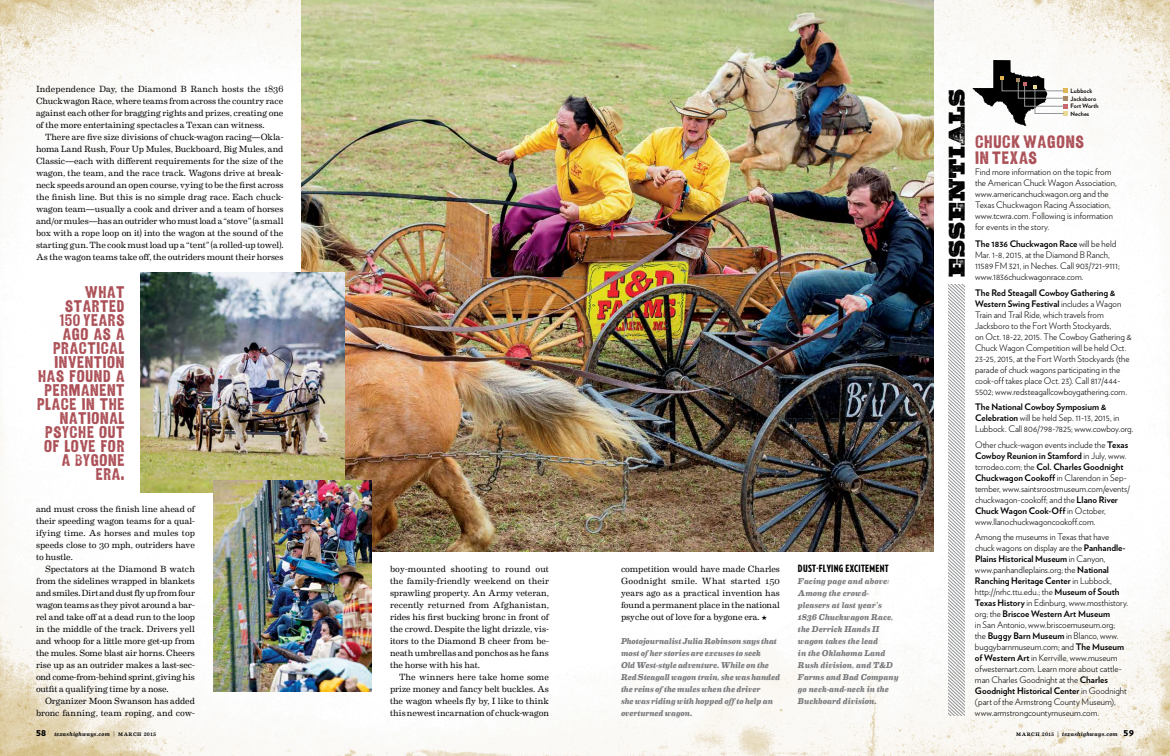
<style>
.page{position:relative;width:1170px;height:756px;background:#fff}
.page>*{position:absolute;margin:0;border:0;box-sizing:border-box;transform-origin:0 0}
.t1{font:22.8px "Gatlin Bold WF";letter-spacing:-.04em;color:#000}
.t2{font:18px/15.5px "Asphaltum WF";letter-spacing:.04em;color:#ac5057}
.t3{font:17px/14px "Asphaltum WF";letter-spacing:.04em;color:#ac5057;text-align:right}
.t4{font:900 10px "Verlag Compressed";letter-spacing:.03em;color:#000}
.t5{font:9px/12px "Eames Century Modern";letter-spacing:-.005em;color:#000;text-align:justify}
.t6{font:300 9px/11px "Verlag";color:#000}
.t7{font:italic 700 8.5px/12px "Eames Century Modern";color:#77787b}
.t8{font:italic 500 6px "Eames Century Modern";letter-spacing:.035em;color:#000}
.t9{font:700 6px/7.7px "Verlag";letter-spacing:.015em;color:#000}
.s1{font-weight:700}
.s2{font-family:"Verlag";font-weight:900;font-style:normal;font-size:8px}
.s3{font-family:"Verlag";font-weight:300;font-style:normal;font-size:5.5px}
.s4{font-style:normal;font-size:5px}
</style>
<div class="page">
<img style="left:0;top:0;width:1170px;height:756px">
<svg style="left:948px;top:284px;width:17px;height:432px"></svg>
<img style="left:302px;top:0;width:631px;height:552px">
<img style="left:140px;top:273px;width:205px;height:220px">
<img style="left:213px;top:480px;width:159px;height:212px">
<svg style="left:973px;top:60px;width:95px;height:66px"></svg>
<p class="t5" style="left:36px;top:82px;width:249px">Independence Day, the Diamond B Ranch hosts the 1836<br>Chuckwagon Race, where teams from across the country race against each other for bragging rights and prizes, creating one of the more entertaining spectacles a Texan can witness.</p>
<p class="t5" style="left:36px;top:130px;width:249px;text-indent:9px">There are five size divisions of chuck-wagon racing—Okla&shy;homa Land Rush, Four Up Mules, Buckboard, Big Mules, and Classic—each with different requirements for the size of the wagon, the team, and the race track. Wagons drive at break&shy;neck speeds around an open course, vying to be the first across the finish line. But this is no simple drag race. Each chuck&shy;wagon team—usually a cook and driver and a team of horses and/or mules—has an outrider who must load a “stove” (a small box with a rope loop on it) into the wagon at the sound of the starting gun. The cook must load up a “tent” (a rolled-up towel).<br>As the wagon teams take off, the outriders mount their horses</p>
<h3 class="t3" style="left:37px;top:286px;width:89px">WHAT<br>STARTED<br>150 YEARS<br>AGO AS A<br>PRACTICAL<br>INVENTION<br>HAS FOUND A<br>PERMANENT<br>PLACE IN THE<br>NATIONAL<br>PSYCHE OUT<br>OF LOVE FOR<br>A BYGONE<br>ERA.</h3>
<p class="t5" style="left:36px;top:502px;width:161px">and must cross the finish line ahead of their speeding wagon teams for a qual&shy;ifying time. As horses and mules top speeds close to 30 mph, outriders have to hustle.</p>
<p class="t5" style="left:36px;top:562px;width:161px;text-indent:9px">Spectators at the Diamond B watch from the sidelines wrapped in blankets and smiles. Dirt and dust fly up from four wagon teams as they pivot around a bar&shy;rel and take off at a dead run to the loop in the middle of the track. Drivers yell and whoop for a little more get-up from the mules. Some blast air horns. Cheers rise up as an outrider makes a last-sec&shy;ond come-from-behind sprint, giving his outfit a qualifying time by a nose.</p>
<p class="t5" style="left:36px;top:694px;width:161px;text-align:right">Organizer Moon Swanson has added bronc fanning, team roping, and cow-</p>
<p class="t5" style="left:390px;top:562px;width:161px">boy-mounted shooting to round out the family-friendly weekend on their sprawling property. An Army veteran, recently returned from Afghanistan, rides his first bucking bronc in front of the crowd. Despite the light drizzle, vis&shy;itors to the Diamond B cheer from be&shy;neath umbrellas and ponchos as he fans the horse with his hat.</p>
<p class="t5" style="left:390px;top:670px;width:161px;text-indent:9px">The winners here take home some prize money and fancy belt buckles. As the wagon wheels fly by, I like to think this newest incarnation of chuck-wagon</p>
<p class="t5" style="left:621px;top:562px;width:160px">competition would have made Charles Goodnight smile. What started 150 years ago as a practical invention has found a permanent place in the national psyche out of love for a bygone era. ★</p>
<p class="t7" style="left:621px;top:634px;width:160px">Photojournalist Julia Robinson says that most of her stories are excuses to seek<br>Old West-style adventure. While on the Red Steagall wagon train, she was handed the reins of the mules when the driver<br>she was riding with hopped off to help an overturned wagon.</p>
<p class="t4" style="left:798px;top:561px;width:91px">DUST-FLYING EXCITEMENT</p>
<p class="t7" style="left:798px;top:574px;width:102px">Facing page and above:<br>Among the crowd&shy;pleasers at last year’s<br>1836 Chuckwagon Race, the Derrick Hands II wagon takes the lead<br>in the Oklahoma Land<br>Rush division, and T&amp;D<br>Farms and Bad Company go neck-and-neck in the<br>Buckboard division.</p>
<h1 class="t1" style="left:949px;top:278px;width:191px;rotate:-90deg">essentials</h1>
<p class="t9" style="left:1071px;top:86px;width:30px">Lubbock<br>Jacksboro<br>Fort Worth<br>Neches</p>
<h2 class="t2" style="left:975px;top:135px;width:110px">CHUCK WAGONS<br>IN TEXAS</h2>
<p class="t6" style="left:975px;top:165px;width:143px">Find more information on the topic from the American Chuck Wagon Association, www.americanchuckwagon.org and the Texas Chuckwagon Racing Association, www.tcwra.com. Following is information for events in the story.</p>
<p class="t6" style="left:975px;top:238px;width:146px"><span class="s1">The 1836 Chuckwagon Race</span> will be held Mar. 1-8, 2015, at the Diamond B Ranch, 11589 FM 321, in Neches. Call 903/721-9111; www.1836chuckwagonrace.com.</p>
<p class="t6" style="left:975px;top:286px;width:158px"><span class="s1">The Red Steagall Cowboy Gathering &amp; Western Swing Festival</span> includes a Wagon Train and Trail Ride, which travels from Jacksboro to the Fort Worth Stockyards,<br>on Oct. 18-22, 2015. The Cowboy Gathering &amp; Chuck Wagon Competition will be held Oct.<br>23-25, 2015, at the Fort Worth Stockyards (the parade of chuck wagons participating in the cook-off takes place Oct. 23). Call 817/444- 5502; www.redsteagallcowboygathering.com.</p>
<p class="t6" style="left:975px;top:401px;width:160px"><span class="s1">The National Cowboy Symposium &amp;<br>Celebration</span> will be held Sep. 11-13, 2015, in<br>Lubbock. Call 806/798-7825; www.cowboy.org.</p>
<p class="t6" style="left:975px;top:438px;width:157px">Other chuck-wagon events include the <span class="s1">Texas Cowboy Reunion in Stamford</span> in July, www. tcrrodeo.com; the <span class="s1">Col. Charles Goodnight Chuckwagon Cookoff</span> in Clarendon in Sep&shy;tember, www.saintsroostmuseum.com/events/ chuckwagon-cookoff; and the <span class="s1">Llano River Chuck Wagon Cook-Off</span> in October, www.llanochuckwagoncookoff.com.</p>
<p class="t6" style="left:975px;top:531px;width:155px">Among the museums in Texas that have chuck wagons on display are the <span class="s1">Panhandle-Plains Historical Museum</span> in Canyon, www.panhandleplains.org; the <span class="s1">National Ranching Heritage Center</span> in Lubbock, http://nrhc.ttu.edu.; the <span class="s1">Museum of South Texas History</span> in Edinburg, www.mosthistory. org; the <span class="s1">Briscoe Western Art Museum<br></span>in San Antonio, www.briscoemuseum.org; the <span class="s1">Buggy Barn Museum</span> in Blanco, www. buggybarnmuseum.com; and <span class="s1">The Museum of Western Art</span> in Kerrville, www.museum ofwesternart.com. Learn more about cattle&shy;man Charles Goodnight at the <span class="s1">Charles Goodnight Historical Center</span> in Goodnight (part of the Armstrong County Museum), www.armstrongcountymuseum.com.</p>
<p class="t8" style="left:36px;top:729px;width:121px"><span class="s2">58</span> texashighways.com <span class="s3">|</span> <span class="s4">MARCH 2015</span></p>
<p class="t8" style="left:1016px;top:729px;width:119px"><span class="s4">MARCH 2015</span> <span class="s3">|</span> texashighways.com <span class="s2">59</span></p>
</div>
